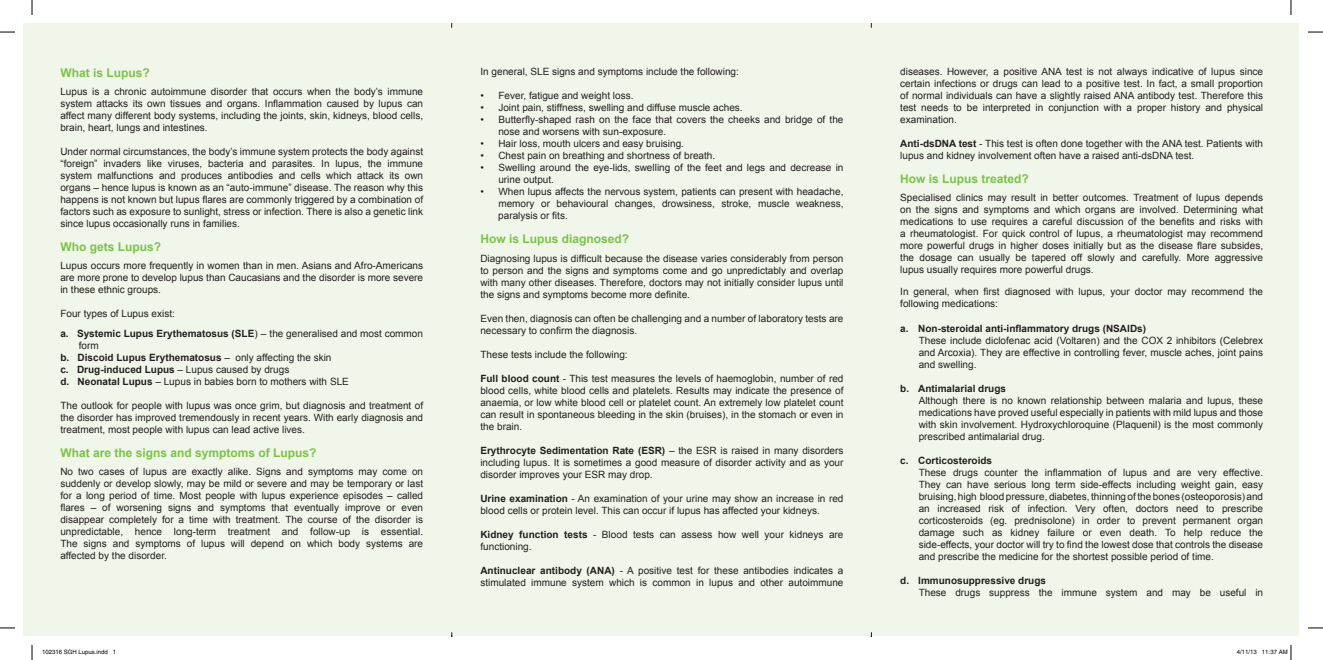
<style>
.page{position:relative;width:1323px;height:660px;background:#fff}
.page>*{position:absolute;margin:0;border:0;box-sizing:border-box;transform-origin:0 0}
.t1{font:700 12px "Arial";color:#7ec148}
.t2{font:10px/12px "Arial";color:#231f20;text-align:justify}
.t3{font:700 10px "Arial";color:#231f20}
.t4{font:6px "Helvetica";color:#000}
.s1{font-weight:700}
</style>
<div class="page">
<div style="left:24px;top:24px;width:1275px;height:612px;background:#f0f7ea"></div>
<svg style="left:0;top:31px;width:15px;height:2px"></svg>
<svg style="left:1308px;top:31px;width:15px;height:2px"></svg>
<svg style="left:0;top:627px;width:15px;height:1px"></svg>
<svg style="left:1308px;top:627px;width:15px;height:1px"></svg>
<svg style="left:31px;top:0;width:2px;height:15px"></svg>
<svg style="left:31px;top:645px;width:2px;height:14px"></svg>
<svg style="left:1290px;top:0;width:1px;height:15px"></svg>
<svg style="left:1290px;top:645px;width:1px;height:14px"></svg>
<p class="t1" style="left:60px;top:65px;width:91px">What is Lupus?</p>
<p class="t2" style="left:60px;top:85px;width:364px">Lupus is a chronic autoimmune disorder that occurs when the body’s immune system attacks its own tissues and organs. Inflammation caused by lupus can affect many different body systems, including the joints, skin, kidneys, blood cells, brain, heart, lungs and intestines.</p>
<p class="t2" style="left:60px;top:145px;width:364px">Under normal circumstances, the body’s immune system protects the body against “foreign” invaders like viruses, bacteria and parasites. In lupus, the immune system malfunctions and produces antibodies and cells which attack its own organs – hence lupus is known as an “auto-immune” disease. The reason why this happens is not known but lupus flares are commonly triggered by a combination of factors such as exposure to sunlight, stress or infection. There is also a genetic link since lupus occasionally runs in families.</p>
<p class="t1" style="left:60px;top:239px;width:102px">Who gets Lupus?</p>
<p class="t2" style="left:60px;top:259px;width:364px">Lupus occurs more frequently in women than in men. Asians and Afro-Americans are more prone to develop lupus than Caucasians and the disorder is more severe in these ethnic groups.</p>
<p class="t2" style="left:60px;top:303px;width:364px;line-height:20px">Four types of Lupus exist:<br><span class="s1">a. Systemic Lupus Erythematosus (SLE</span>) – the generalised and most common</p>
<p class="t2" style="left:60px;top:339px;width:290px;text-align:left;text-indent:18px">form<br><span class="s1">b. Discoid Lupus Erythematosus</span> – only affecting the skin<br><span class="s1">c. Drug-induced Lupus</span> – Lupus caused by drugs<br><span class="s1">d. Neonatal Lupus</span> – Lupus in babies born to mothers with SLE</p>
<p class="t2" style="left:60px;top:399px;width:364px">The outlook for people with lupus was once grim, but diagnosis and treatment of the disorder has improved tremendously in recent years. With early diagnosis and treatment, most people with lupus can lead active lives.</p>
<p class="t1" style="left:60px;top:445px;width:258px">What are the signs and symptoms of Lupus?</p>
<p class="t2" style="left:60px;top:465px;width:364px">No two cases of lupus are exactly alike. Signs and symptoms may come on suddenly or develop slowly, may be mild or severe and may be temporary or last for a long period of time. Most people with lupus experience episodes – called flares – of worsening signs and symptoms that eventually improve or even disappear completely for a time with treatment. The course of the disorder is unpredictable, hence long-term treatment and follow-up is essential.<br>The signs and symptoms of lupus will depend on which body systems are affected by the disorder.</p>
<p class="t2" style="left:480px;top:66px;width:260px">In general, SLE signs and symptoms include the following:</p>
<p class="t2" style="left:480px;top:90px;width:155px">• Fever, fatigue and weight loss.</p>
<p class="t2" style="left:480px;top:102px;width:264px">• Joint pain, stiffness, swelling and diffuse muscle aches.</p>
<p class="t2" style="left:498px;top:114px;width:346px;text-indent:-18px">• Butterfly-shaped rash on the face that covers the cheeks and bridge of the nose and worsens with sun-exposure.</p>
<p class="t2" style="left:480px;top:138px;width:205px">• Hair loss, mouth ulcers and easy bruising.</p>
<p class="t2" style="left:480px;top:150px;width:236px">• Chest pain on breathing and shortness of breath.</p>
<p class="t2" style="left:498px;top:162px;width:346px;text-indent:-18px">• Swelling around the eye-lids, swelling of the feet and legs and decrease in urine output.</p>
<p class="t2" style="left:498px;top:186px;width:347px;text-indent:-18px">• When lupus affects the nervous system, patients can present with headache, memory or behavioural changes, drowsiness, stroke, muscle weakness, paralysis or fits.</p>
<p class="t1" style="left:480px;top:231px;width:150px">How is Lupus diagnosed?</p>
<p class="t2" style="left:480px;top:252px;width:364px">Diagnosing lupus is difficult because the disease varies considerably from person to person and the signs and symptoms come and go unpredictably and overlap with many other diseases. Therefore, doctors may not initially consider lupus until the signs and symptoms become more definite.</p>
<p class="t2" style="left:480px;top:312px;width:364px">Even then, diagnosis can often be challenging and a number of laboratory tests are necessary to confirm the diagnosis.</p>
<p class="t2" style="left:480px;top:348px;width:149px">These tests include the following:</p>
<p class="t2" style="left:480px;top:372px;width:364px"><span class="s1">Full blood count</span> - This test measures the levels of haemoglobin, number of red blood cells, white blood cells and platelets. Results may indicate the presence of anaemia, or low white blood cell or platelet count. An extremely low platelet count can result in spontaneous bleeding in the skin (bruises), in the stomach or even in the brain.</p>
<p class="t2" style="left:480px;top:444px;width:364px"><span class="s1">Erythrocyte Sedimentation Rate (ESR)</span> – the ESR is raised in many disorders including lupus. It is sometimes a good measure of disorder activity and as your disorder improves your ESR may drop.</p>
<p class="t2" style="left:480px;top:492px;width:364px"><span class="s1">Urine examination</span> - An examination of your urine may show an increase in red blood cells or protein level. This can occur if lupus has affected your kidneys.</p>
<p class="t2" style="left:480px;top:528px;width:364px"><span class="s1">Kidney function tests</span> - Blood tests can assess how well your kidneys are functioning.</p>
<p class="t2" style="left:480px;top:564px;width:364px"><span class="s1">Antinuclear antibody (ANA)</span> - A positive test for these antibodies indicates a stimulated immune system which is common in lupus and other autoimmune</p>
<p class="t2" style="left:900px;top:66px;width:364px">diseases. However, a positive ANA test is not always indicative of lupus since certain infections or drugs can lead to a positive test. In fact, a small proportion of normal individuals can have a slightly raised ANA antibody test. Therefore this test needs to be interpreted in conjunction with a proper history and physical examination.</p>
<p class="t2" style="left:900px;top:138px;width:364px"><span class="s1">Anti-dsDNA test</span> - This test is often done together with the ANA test. Patients with lupus and kidney involvement often have a raised anti-dsDNA test.</p>
<p class="t1" style="left:900px;top:171px;width:130px">How is Lupus treated?</p>
<p class="t2" style="left:900px;top:192px;width:364px">Specialised clinics may result in better outcomes. Treatment of lupus depends on the signs and symptoms and which organs are involved. Determining what medications to use requires a careful discussion of the benefits and risks with a rheumatologist. For quick control of lupus, a rheumatologist may recommend more powerful drugs in higher doses initially but as the disease flare subsides, the dosage can usually be tapered off slowly and carefully. More aggressive lupus usually requires more powerful drugs.</p>
<p class="t2" style="left:900px;top:286px;width:364px">In general, when first diagnosed with lupus, your doctor may recommend the following medications:</p>
<p class="t3" style="left:900px;top:321px;width:247px">a. Non-steroidal anti-inflammatory drugs (NSAIDs)</p>
<p class="t2" style="left:918px;top:334px;width:346px">These include diclofenac acid (Voltaren) and the COX 2 inhibitors (Celebrex and Arcoxia). They are effective in controlling fever, muscle aches, joint pains and swelling.</p>
<p class="t3" style="left:900px;top:381px;width:107px">b. Antimalarial drugs</p>
<p class="t2" style="left:918px;top:394px;width:346px">Although there is no known relationship between malaria and lupus, these medications have proved useful especially in patients with mild lupus and those with skin involvement. Hydroxychloroquine (Plaquenil) is the most commonly prescribed antimalarial drug.</p>
<p class="t3" style="left:900px;top:453px;width:93px">c. Corticosteroids</p>
<p class="t2" style="left:918px;top:466px;width:346px">These drugs counter the inflammation of lupus and are very effective.<br>They can have serious long term side-effects including weight gain, easy bruising, high blood pressure, diabetes, thinning of the bones (osteoporosis) and an increased risk of infection. Very often, doctors need to prescribe corticosteroids (eg. prednisolone) in order to prevent permanent organ damage such as kidney failure or even death. To help reduce the side-effects, your doctor will try to find the lowest dose that controls the disease and prescribe the medicine for the shortest possible period of time.</p>
<p class="t3" style="left:900px;top:573px;width:147px">d. Immunosuppressive drugs</p>
<p class="t2" style="left:918px;top:586px;width:346px">These drugs suppress the immune system and may be useful in</p>
<p class="t4" style="left:42px;top:648px;width:76px">102316 SGH Lupus.indd 1</p>
<p class="t4" style="left:1237px;top:648px;width:52px">4/11/13 11:37 AM</p>
</div>
